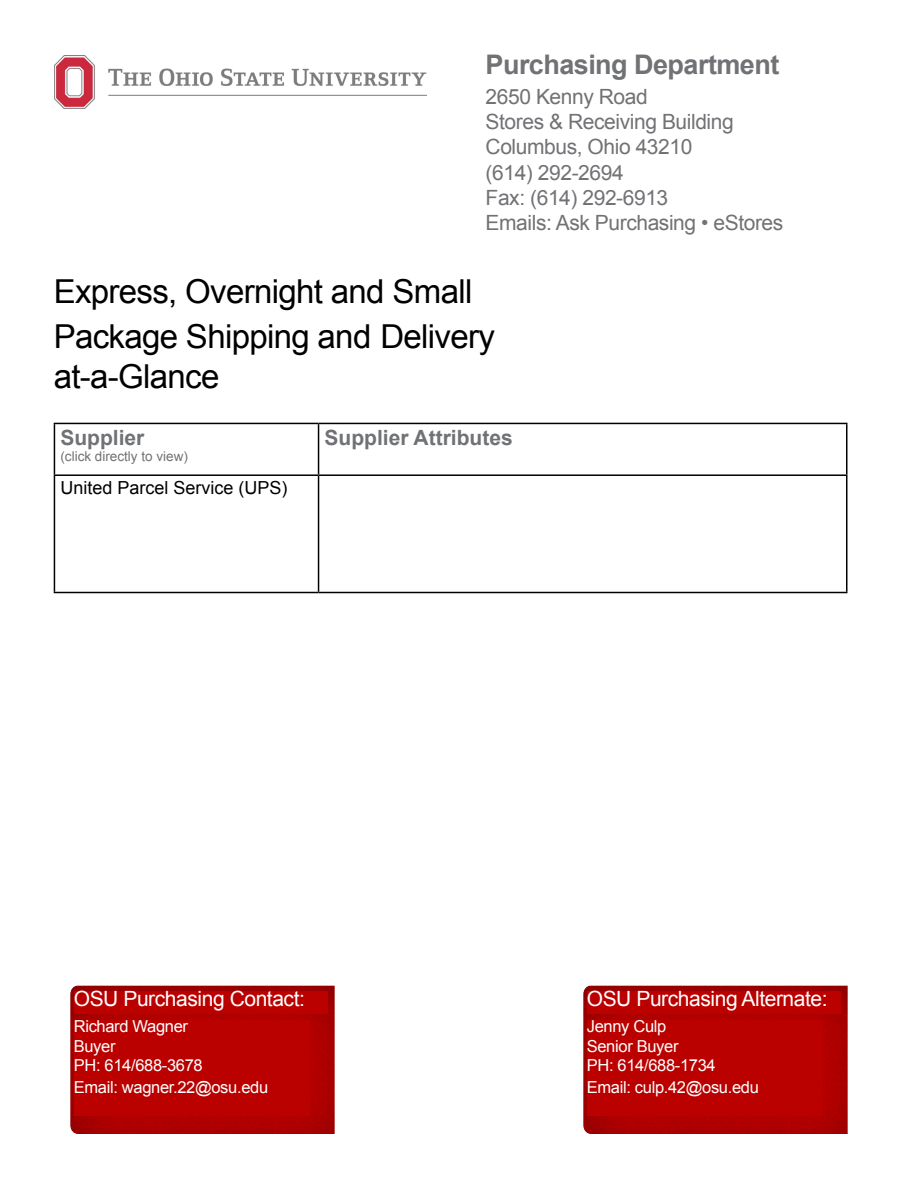
<style>
.page{position:relative;width:918px;height:1188px;background:#fff}
.page>*{position:absolute;margin:0;border:0;box-sizing:border-box;transform-origin:0 0}
.t1{font:33px/45px "Arial";letter-spacing:-.02em;color:#000}
.t2{font:700 27px "Arial";letter-spacing:-.02em;color:#717275}
.t3{font:21px/25.2px "Arial";letter-spacing:-.02em;color:#717275}
.t4{font:21px "Arial";letter-spacing:-.02em;color:#fff}
.t5{font:700 21px "Arial";color:#717275}
.t6{font:18px "Arial";color:#000}
.t7{font:16.5px/19.8px "Arial";letter-spacing:-.02em;color:#fff}
.t8{font:13.5px "Arial";color:#717275}
</style>
<div class="page">
<img style="left:55px;top:55px;width:372px;height:53px">
<hr style="left:54px;top:423px;width:265px;height:1px;background:#000">
<hr style="left:54px;top:424px;width:1px;height:50px;background:#000">
<hr style="left:319px;top:423px;width:528px;height:1px;background:#000">
<hr style="left:318px;top:424px;width:1px;height:50px;background:#000">
<hr style="left:846px;top:424px;width:1px;height:50px;background:#000">
<hr style="left:54px;top:474px;width:265px;height:2px;background:#000">
<hr style="left:54px;top:476px;width:1px;height:116px;background:#000">
<hr style="left:319px;top:474px;width:528px;height:2px;background:#000">
<hr style="left:318px;top:476px;width:1px;height:116px;background:#000">
<hr style="left:846px;top:476px;width:1px;height:116px;background:#000">
<hr style="left:54px;top:592px;width:265px;height:1px;background:#000">
<hr style="left:319px;top:592px;width:528px;height:1px;background:#000">
<div style="left:57px;top:974px;width:290px;height:162px;background:#000;opacity:.3"></div>
<div style="left:74px;top:991px;width:254px;height:22px;background:#b00"></div>
<div style="left:74px;top:1020px;width:235px;height:96px;background:#b00"></div>
<div style="left:570px;top:974px;width:290px;height:162px;background:#000;opacity:.3"></div>
<div style="left:587px;top:991px;width:254px;height:22px;background:#b00"></div>
<div style="left:587px;top:1020px;width:235px;height:96px;background:#b00"></div>
<p class="t2" style="left:486px;top:47px;width:295px">Purchasing Department</p>
<p class="t3" style="left:486px;top:84px;width:299px">2650 Kenny Road<br>Stores &amp; Receiving Building<br>Columbus, Ohio 43210<br>(614) 292-2694<br>Fax: (614) 292-6913<br>Emails: Ask Purchasing • eStores</p>
<h1 class="t1" style="left:54px;top:269px;width:443px">Express, Overnight and Small<br>Package Shipping and Delivery</h1>
<h1 class="t1" style="left:54px;top:354px;width:167px">at-a-Glance</h1>
<p class="t5" style="left:60px;top:423px;width:86px">Supplier</p>
<p class="t8" style="left:60px;top:447px;width:129px">(click directly to view)</p>
<p class="t6" style="left:60px;top:476px;width:229px">United Parcel Service (UPS)</p>
<p class="t5" style="left:325px;top:423px;width:190px">Supplier Attributes</p>
<p class="t4" style="left:74px;top:985px;width:233px">OSU Purchasing Contact:</p>
<p class="t7" style="left:74px;top:1016px;width:130px">Richard Wagner<br>Buyer<br>PH: 614/688-3678</p>
<p class="t7" style="left:74px;top:1077px;width:196px">Email: wagner.22@osu.edu</p>
<p class="t4" style="left:587px;top:985px;width:242px">OSU Purchasing Alternate:</p>
<p class="t7" style="left:587px;top:1016px;width:130px">Jenny Culp<br>Senior Buyer<br>PH: 614/688-1734</p>
<p class="t7" style="left:587px;top:1077px;width:174px">Email: culp.42@osu.edu</p>
</div>
